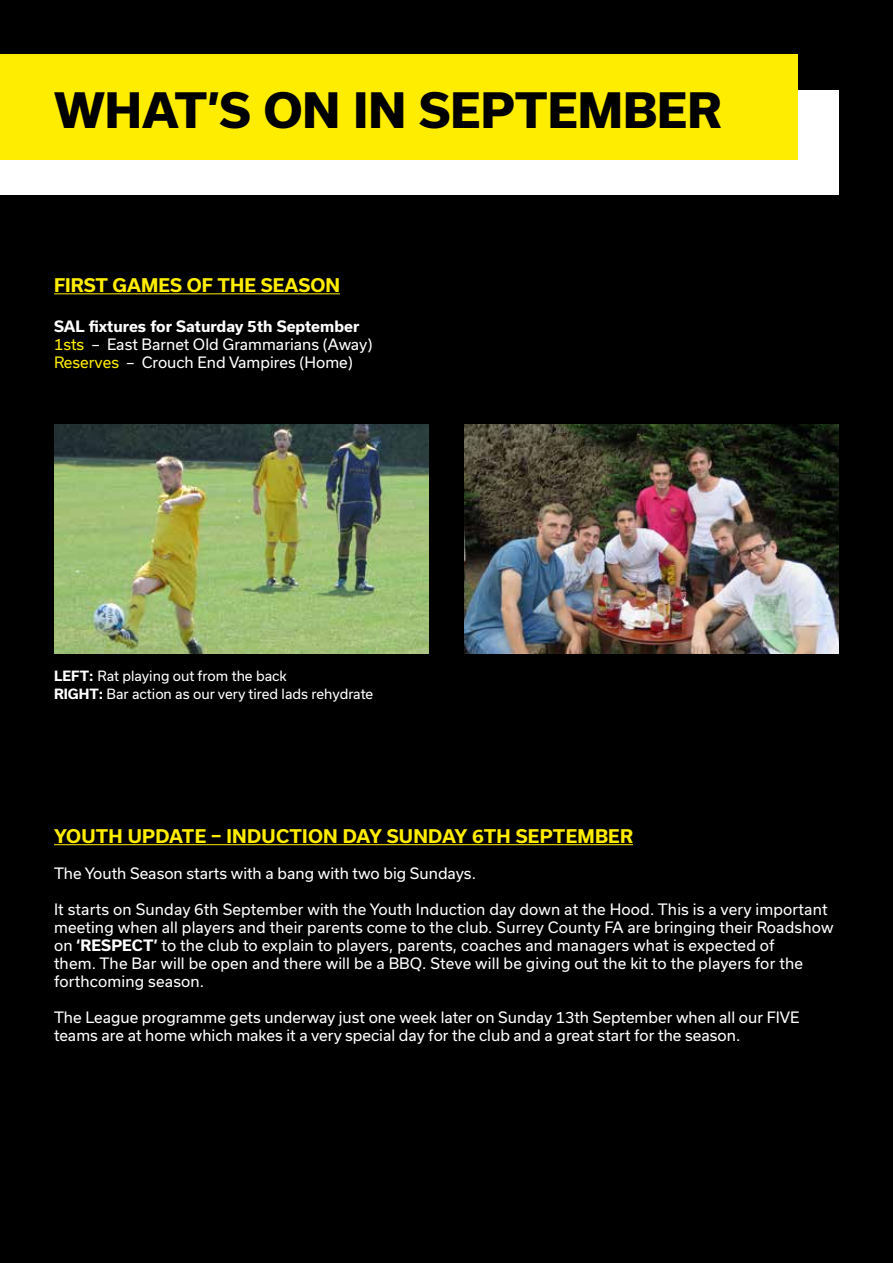
<style>
.page{position:relative;width:893px;height:1263px;background:#000}
.page>*{position:absolute;margin:0;border:0;box-sizing:border-box;transform-origin:0 0}
.t1{font:800 46.5px "Usual";color:#000}
.t2{font:700 18px "Usual";letter-spacing:.015em;color:#ffed00}
.t3{font:15px/18px "Usual";color:#fff}
.t4{font:13.5px/18px "Usual";color:#fff}
.s1{font-weight:700}
.s2{color:#ffed00}
</style>
<div class="page">
<hr style="left:54px;top:293px;width:286px;height:1px;background:#ffed00">
<hr style="left:54px;top:844px;width:579px;height:1px;background:#ffed00">
<div style="left:0;top:90px;width:839px;height:105px;background:#fff"></div>
<div style="left:0;top:54px;width:797px;height:106px;background:#ffed00"></div>
<img style="left:465px;top:424px;width:374px;height:230px">
<img style="left:54px;top:424px;width:374px;height:230px">
<h1 class="t1" style="left:54px;top:84px;width:669px">WHAT’S ON IN SEPTEMBER</h1>
<p class="t2" style="left:54px;top:275px;width:287px">FIRST GAMES OF THE SEASON</p>
<p class="t3" style="left:54px;top:317px;width:320px"><span class="s1">SAL fixtures for Saturday 5th September<br></span><span class="s2">1sts</span> – East Barnet Old Grammarians (Away)<br><span class="s2">Reserves</span> – Crouch End Vampires (Home)</p>
<p class="t4" style="left:54px;top:667px;width:321px"><span class="s1">LEFT:</span> Rat playing out from the back<br><span class="s1">RIGHT:</span> Bar action as our very tired lads rehydrate</p>
<p class="t2" style="left:54px;top:826px;width:580px">YOUTH UPDATE – INDUCTION DAY SUNDAY 6TH SEPTEMBER</p>
<p class="t3" style="left:54px;top:864px;width:423px">The Youth Season starts with a bang with two big Sundays.</p>
<p class="t3" style="left:54px;top:900px;width:781px">It starts on Sunday 6th September with the Youth Induction day down at the Hood. This is a very important meeting when all players and their parents come to the club. Surrey County FA are bringing their Roadshow on <span class="s1">‘RESPECT’</span> to the club to explain to players, parents, coaches and managers what is expected of<br>them. The Bar will be open and there will be a BBQ. Steve will be giving out the kit to the players for the forthcoming season.</p>
<p class="t3" style="left:54px;top:1008px;width:747px">The League programme gets underway just one week later on Sunday 13th September when all our FIVE teams are at home which makes it a very special day for the club and a great start for the season.</p>
</div>
